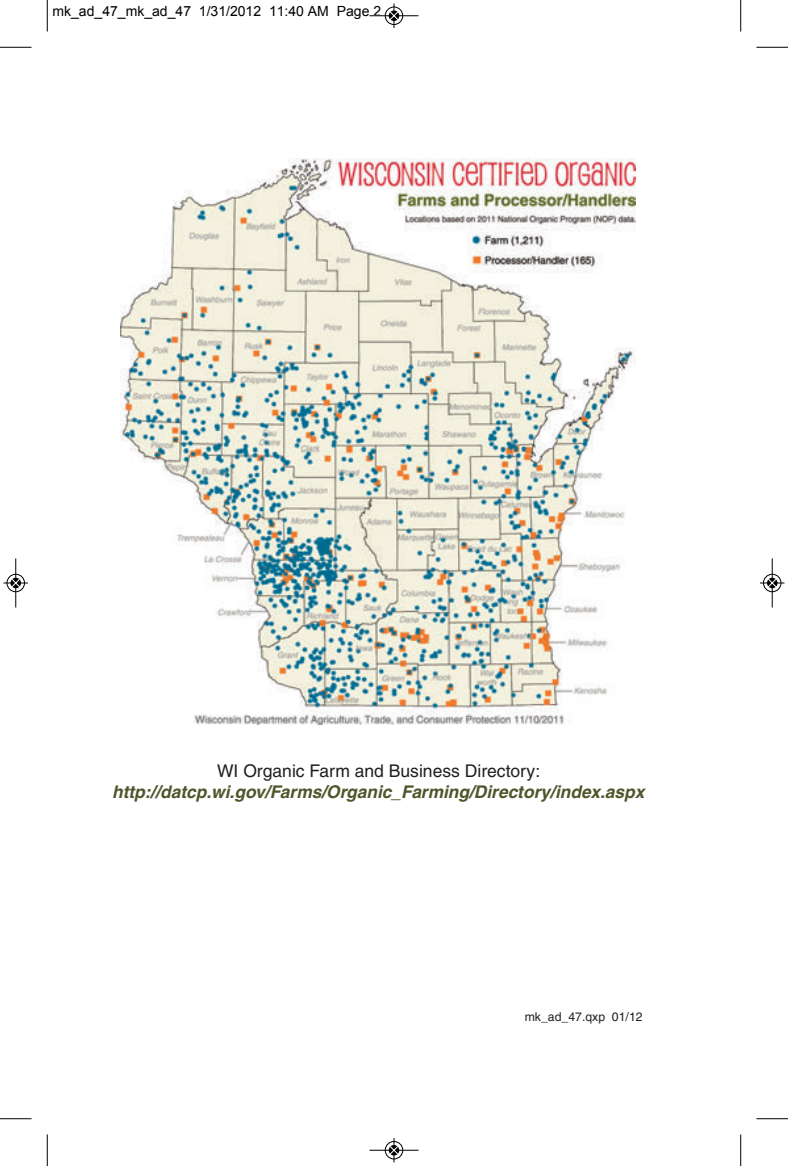
<style>
.page{position:relative;width:788px;height:1166px;background:#fff}
.page>*{position:absolute;margin:0;border:0;box-sizing:border-box;transform-origin:0 0}
.t1{font:italic 700 17.5px "Helvetica";color:#4d572b}
.t2{font:17.5px "Helvetica";color:#231f20}
.t3{font:14px "Arial";color:#000}
.t4{font:12.25px "Helvetica";color:#231f20}
</style>
<div class="page">
<img style="left:121px;top:158px;width:514px;height:566px">
<hr style="left:47px;top:0;width:1px;height:32px;background:#000">
<hr style="left:0;top:47px;width:32px;height:1px;background:#000">
<hr style="left:740px;top:0;width:1px;height:32px;background:#000">
<hr style="left:756px;top:47px;width:32px;height:1px;background:#000">
<hr style="left:47px;top:1134px;width:1px;height:32px;background:#000">
<hr style="left:0;top:1118px;width:32px;height:1px;background:#000">
<hr style="left:740px;top:1134px;width:1px;height:32px;background:#000">
<hr style="left:756px;top:1118px;width:32px;height:1px;background:#000">
<div style="left:384px;top:6px;width:19px;height:19px;border:1px solid #fff;border-radius:50%"></div>
<hr style="left:369px;top:15px;width:49px;height:1px;background:#000">
<div style="left:385px;top:7px;width:18px;height:18px;border:1px solid #000;border-radius:50%"></div>
<svg style="left:389px;top:4px;width:9px;height:24px"></svg>
<div style="left:384px;top:1140px;width:19px;height:19px;border:1px solid #fff;border-radius:50%"></div>
<hr style="left:369px;top:1149px;width:49px;height:1px;background:#000">
<div style="left:385px;top:1141px;width:18px;height:18px;border:1px solid #000;border-radius:50%"></div>
<svg style="left:389px;top:1138px;width:9px;height:24px"></svg>
<div style="left:6px;top:573px;width:19px;height:19px;border:1px solid #fff;border-radius:50%"></div>
<hr style="left:15px;top:558px;width:1px;height:49px;background:#000">
<div style="left:7px;top:574px;width:18px;height:18px;border:1px solid #000;border-radius:50%"></div>
<svg style="left:4px;top:578px;width:24px;height:9px"></svg>
<div style="left:762px;top:573px;width:19px;height:19px;border:1px solid #fff;border-radius:50%"></div>
<hr style="left:771px;top:558px;width:1px;height:49px;background:#000">
<div style="left:763px;top:574px;width:18px;height:18px;border:1px solid #000;border-radius:50%"></div>
<svg style="left:760px;top:578px;width:24px;height:9px"></svg>
<p class="t3" style="left:52px;top:3px;width:330px">mk_ad_47_mk_ad_47 1/31/2012 11:40 AM Page 2</p>
<p class="t2" style="left:217px;top:764px;width:324px">WI Organic Farm and Business Directory:</p>
<p class="t1" style="left:112px;top:785px;width:533px">http://datcp.wi.gov/Farms/Organic_Farming/Directory/index.aspx</p>
<p class="t4" style="left:524px;top:1011px;width:119px">mk_ad_47.qxp 01/12</p>
</div>
